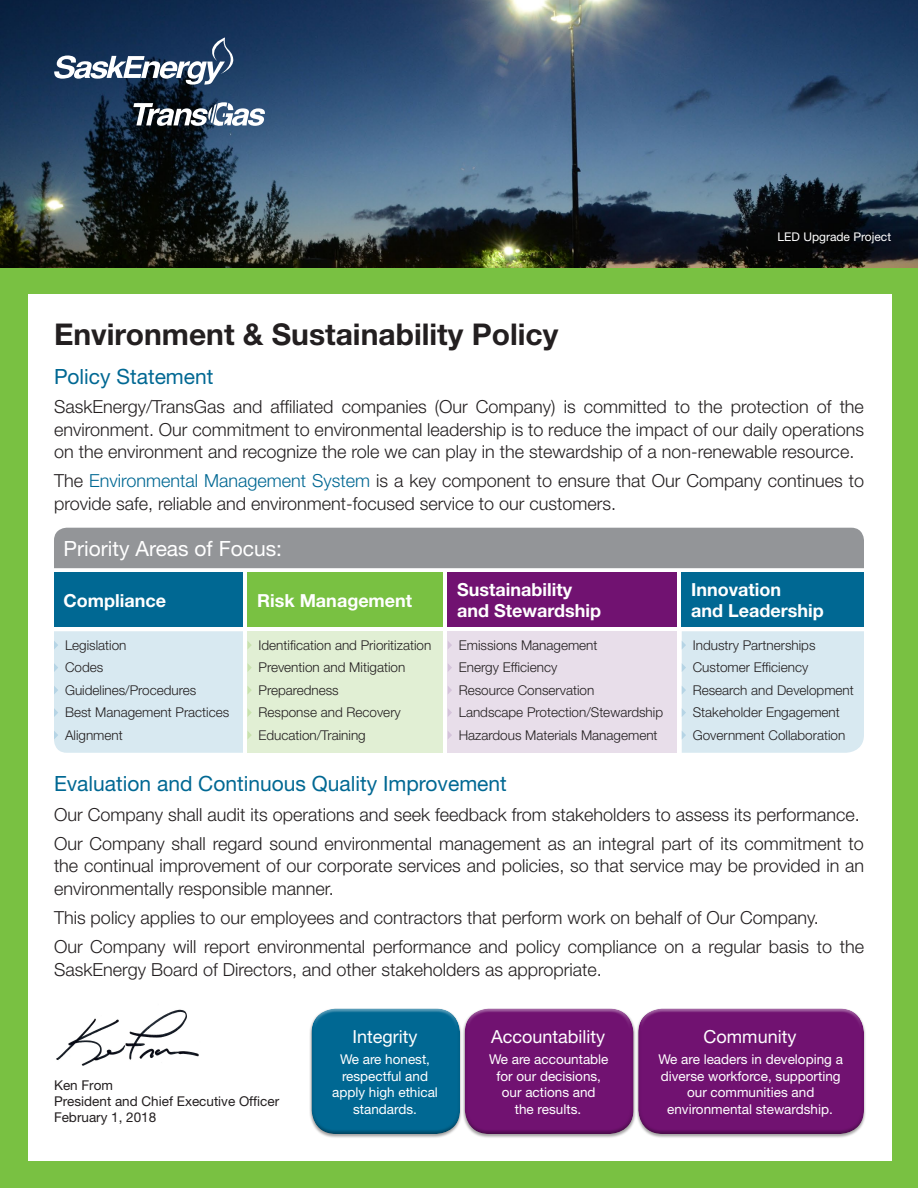
<style>
.page{position:relative;width:918px;height:1188px;background:#79c142}
.page>*{position:absolute;margin:0;border:0;box-sizing:border-box;transform-origin:0 0}
.t1{font:700 30px "Helvetica Neue";color:#231f20}
.t2{font:21px "Helvetica Neue";color:#006893}
.t3{font:21px "Helvetica Neue";color:#fff}
.t4{font:300 18px/22.5px "Helvetica Neue";color:#231f20;text-align:justify}
.t5{font:700 18px/21px "Helvetica Neue";color:#fff}
.t6{font:18px "Helvetica Neue";color:#fff}
.t7{font:300 13.5px/22.5px "Helvetica Neue";color:#231f20}
.t8{font:13.5px/16.5px "Helvetica Neue";color:#fff;text-align:center}
.t9{font:13.5px/16.2px "Helvetica Neue";color:#231f20}
.t10{font:12px "Helvetica Neue";color:#fff}
.s1{color:#006893}
</style>
<div class="page">
<div style="left:28px;top:295px;width:864px;height:866px;background:#fff"></div>
<div style="left:636px;top:1009px;width:231px;height:130px;background:#231f20;opacity:.4"></div>
<div style="left:636px;top:1006px;width:229px;height:28px;background:#fff;opacity:.4"></div>
<div style="left:636px;top:1023px;width:229px;height:112px;background:#711271"></div>
<div style="left:309px;top:1009px;width:154px;height:130px;background:#231f20;opacity:.4"></div>
<div style="left:309px;top:1006px;width:151px;height:27px;background:#fff;opacity:.4"></div>
<div style="left:309px;top:1023px;width:151px;height:112px;background:#006893"></div>
<div style="left:463px;top:1009px;width:173px;height:130px;background:#231f20;opacity:.4"></div>
<div style="left:462px;top:1006px;width:172px;height:28px;background:#fff;opacity:.4"></div>
<div style="left:462px;top:1023px;width:172px;height:112px;background:#711271"></div>
<div style="left:54px;top:528px;width:810px;height:40px;background:#939598"></div>
<div style="left:54px;top:573px;width:189px;height:54px;background:#006893"></div>
<div style="left:248px;top:573px;width:195px;height:54px;background:#79c142"></div>
<div style="left:248px;top:631px;width:195px;height:122px;background:#e1efd4"></div>
<div style="left:54px;top:631px;width:198px;height:122px;background:#d8e9f1"></div>
<div style="left:448px;top:573px;width:229px;height:54px;background:#711271"></div>
<div style="left:448px;top:631px;width:229px;height:122px;background:#e8deea"></div>
<svg style="left:448px;top:641px;width:4px;height:8px"></svg>
<svg style="left:448px;top:664px;width:4px;height:7px"></svg>
<svg style="left:448px;top:686px;width:4px;height:8px"></svg>
<svg style="left:448px;top:709px;width:4px;height:7px"></svg>
<svg style="left:448px;top:731px;width:4px;height:8px"></svg>
<div style="left:682px;top:573px;width:182px;height:54px;background:#006893"></div>
<div style="left:682px;top:631px;width:182px;height:122px;background:#d8e9f1"></div>
<img style="left:0;top:0;width:918px;height:268px">
<svg style="left:54px;top:38px;width:180px;height:47px;background:#4d627e"></svg>
<svg style="left:133px;top:101px;width:133px;height:26px;background:#75818e"></svg>
<img style="left:56px;top:1009px;width:143px;height:57px">
<p class="t10" style="left:778px;top:230px;width:115px">LED Upgrade Project</p>
<p class="t1" style="left:54px;top:316px;width:506px">Environment &amp; Sustainability Policy</p>
<p class="t2" style="left:54px;top:364px;width:161px">Policy Statement</p>
<p class="t4" style="left:54px;top:395px;width:812px">SaskEnergy/TransGas and affiliated companies (Our Company) is committed to the protection of the environment. Our commitment to environmental leadership is to reduce the impact of our daily operations on the environment and recognize the role we can play in the stewardship of a non-renewable resource.</p>
<p class="t4" style="left:54px;top:469px;width:812px">The <span class="s1">Environmental Management System</span> is a key component to ensure that Our Company continues to provide safe, reliable and environment-focused service to our customers.</p>
<p class="t3" style="left:64px;top:536px;width:220px">Priority Areas of Focus:</p>
<p class="t5" style="left:64px;top:589px;width:104px">Compliance</p>
<p class="t7" style="left:65px;top:633px;width:166px">Legislation<br>Codes<br>Guidelines/Procedures<br>Best Management Practices<br>Alignment</p>
<p class="t5" style="left:457px;top:579px;width:146px">Sustainability and Stewardship</p>
<p class="t7" style="left:459px;top:633px;width:206px">Emissions Management<br>Energy Efficiency<br>Resource Conservation<br>Landscape Protection/Stewardship<br>Hazardous Materials Management</p>
<p class="t5" style="left:691px;top:579px;width:134px">Innovation<br>and Leadership</p>
<p class="t7" style="left:693px;top:633px;width:163px">Industry Partnerships<br>Customer Efficiency<br>Research and Development<br>Stakeholder Engagement<br>Government Collaboration</p>
<p class="t5" style="left:257px;top:589px;width:157px">Risk Management</p>
<p class="t7" style="left:259px;top:633px;width:174px">Identification and Prioritization<br>Prevention and Mitigation<br>Preparedness<br>Response and Recovery<br>Education/Training</p>
<p class="t2" style="left:54px;top:771px;width:454px">Evaluation and Continuous Quality Improvement</p>
<p class="t4" style="left:54px;top:803px;width:807px">Our Company shall audit its operations and seek feedback from stakeholders to assess its performance.</p>
<p class="t4" style="left:54px;top:832px;width:812px">Our Company shall regard sound environmental management as an integral part of its commitment to the continual improvement of our corporate services and policies, so that service may be provided in an environmentally responsible manner.</p>
<p class="t4" style="left:54px;top:906px;width:766px">This policy applies to our employees and contractors that perform work on behalf of Our Company.</p>
<p class="t4" style="left:54px;top:935px;width:812px">Our Company will report environmental performance and policy compliance on a regular basis to the<br>SaskEnergy Board of Directors, and other stakeholders as appropriate.</p>
<p class="t9" style="left:54px;top:1077px;width:227px">Ken From<br>President and Chief Executive Officer<br>February 1, 2018</p>
<p class="t6" style="left:353px;top:1026px;width:66px">Integrity</p>
<p class="t8" style="left:332px;top:1051px;width:107px">We are honest, respectful and apply high ethical standards.</p>
<p class="t6" style="left:491px;top:1026px;width:116px">Accountability</p>
<p class="t8" style="left:489px;top:1051px;width:121px">We are accountable for our decisions, our actions and<br>the results.</p>
<p class="t6" style="left:704px;top:1026px;width:94px">Community</p>
<p class="t8" style="left:658px;top:1051px;width:186px">We are leaders in developing a diverse workforce, supporting our communities and environmental stewardship.</p>
</div>
